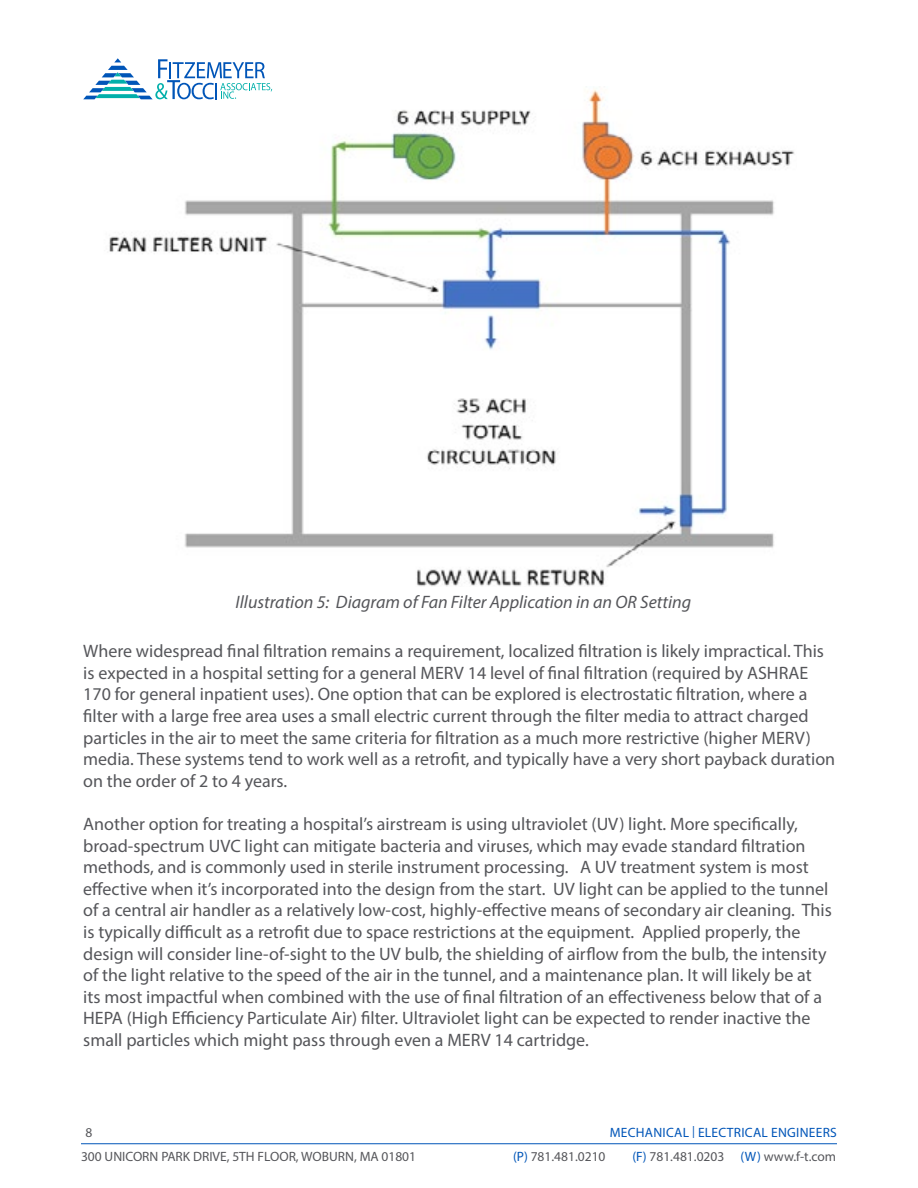
<style>
.page{position:relative;width:918px;height:1188px;background:#fff}
.page>*{position:absolute;margin:0;border:0;box-sizing:border-box;transform-origin:0 0}
.t1{font:18px/21.6px "Myriad Pro";color:#55565a}
.t2{font:italic 18px "Myriad Pro";color:#55565a}
.t3{font:13.5px "Myriad Pro";color:#55565a}
.t4{font:13.5px "Myriad Pro";letter-spacing:.02em;color:#0055b8}
.s1{font-size:12px}
.s2{color:#0055b8}
</style>
<div class="page">
<hr style="left:81px;top:1143px;width:756px;height:1px;background:#0055b8">
<img style="left:109px;top:89px;width:686px;height:498px">
<svg style="left:83px;top:58px;width:189px;height:41px"></svg>
<p class="t2" style="left:236px;top:590px;width:457px">Illustration 5: Diagram of Fan Filter Application in an OR Setting</p>
<p class="t1" style="left:83px;top:640px;width:754px">Where widespread final filtration remains a requirement, localized filtration is likely impractical. This is expected in a hospital setting for a general MERV 14 level of final filtration (required by ASHRAE 170 for general inpatient uses). One option that can be explored is electrostatic filtration, where a filter with a large free area uses a small electric current through the filter media to attract charged particles in the air to meet the same criteria for filtration as a much more restrictive (higher MERV) media. These systems tend to work well as a retrofit, and typically have a very short payback duration on the order of 2 to 4 years.</p>
<p class="t1" style="left:83px;top:813px;width:750px">Another option for treating a hospital’s airstream is using ultraviolet (UV) light. More specifically, broad-spectrum UVC light can mitigate bacteria and viruses, which may evade standard filtration methods, and is commonly used in sterile instrument processing. A UV treatment system is most effective when it’s incorporated into the design from the start. UV light can be applied to the tunnel of a central air handler as a relatively low-cost, highly-effective means of secondary air cleaning. This is typically difficult as a retrofit due to space restrictions at the equipment. Applied properly, the design will consider line-of-sight to the UV bulb, the shielding of airflow from the bulb, the intensity of the light relative to the speed of the air in the tunnel, and a maintenance plan. It will likely be at its most impactful when combined with the use of final filtration of an effectiveness below that of a HEPA (High Efficiency Particulate Air) filter. Ultraviolet light can be expected to render inactive the small particles which might pass through even a MERV 14 cartridge.</p>
<p class="t3" style="left:85px;top:1124px;width:8px">8</p>
<p class="t4" style="left:610px;top:1124px;width:229px">MECHANICAL <span class="s1">|</span> ELECTRICAL ENGINEERS</p>
<p class="t3" style="left:81px;top:1148px;width:337px">300 UNICORN PARK DRIVE, 5TH FLOOR, WOBURN, MA 01801</p>
<p class="t3" style="left:513px;top:1148px;width:94px"><span class="s2">(P)</span> 781.481.0210</p>
<p class="t3" style="left:632px;top:1148px;width:205px"><span class="s2">(F)</span> 781.481.0203 <span class="s2">(W)</span> www.f-t.com</p>
</div>
